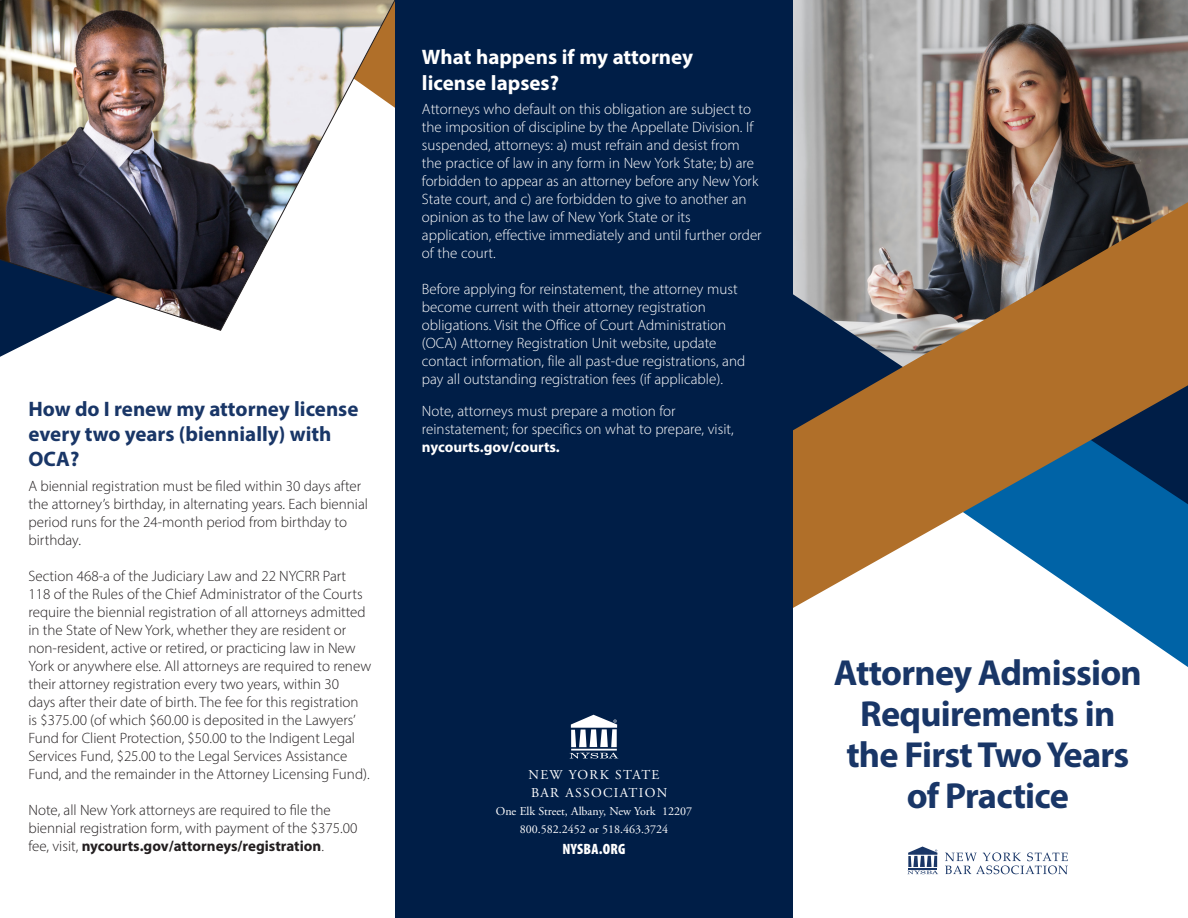
<style>
.page{position:relative;width:1188px;height:918px;background:#fff}
.page>*{position:absolute;margin:0;border:0;box-sizing:border-box;transform-origin:0 0}
.t1{font:700 36.3px/40.8px "Myriad Pro";letter-spacing:-.02em;color:#193667;text-align:center}
.t2{font:700 21px/25.2px "Myriad Pro";color:#193667}
.t3{font:700 21px/25.2px "Myriad Pro";color:#fff}
.t4{font:300 15px/18px "Myriad Pro";color:#231f20}
.t5{font:300 15px/18px "Myriad Pro";color:#fff}
.t6{font:900 condensed 15px "Myriad Pro";letter-spacing:.02em;color:#fff}
.t7{font:13.5px/18px "Adobe Garamond Pro";letter-spacing:.1em;color:#fff}
.t8{font:12px "Adobe Garamond Pro";color:#fff}
.s1{font-weight:700}
</style>
<div class="page">
<img style="left:793px;top:0;width:395px;height:202px">
<svg style="left:0;top:331px;width:51px;height:26px"></svg>
<svg style="left:945px;top:852px;width:123px;height:22px"></svg>
<svg style="left:907px;top:847px;width:31px;height:27px"></svg>
<svg style="left:1112px;top:615px;width:76px;height:52px"></svg>
<svg style="left:793px;top:202px;width:395px;height:413px"></svg>
<img style="left:0;top:0;width:395px;height:331px">
<div style="left:395px;top:0;width:398px;height:918px;background:#001e47"></div>
<svg style="left:570px;top:753px;width:48px;height:6px"></svg>
<hr style="left:571px;top:749px;width:46px;height:2px;background:#fff">
<svg style="left:571px;top:715px;width:46px;height:32px"></svg>
<p class="t2" style="left:28px;top:395px;width:332px">How do I renew my attorney license every two years (biennially) with<br>OCA?</p>
<p class="t4" style="left:28px;top:477px;width:341px">A biennial registration must be filed within 30 days after the attorney’s birthday, in alternating years. Each biennial period runs for the 24-month period from birthday to birthday.</p>
<p class="t4" style="left:28px;top:567px;width:344px">Section 468-a of the Judiciary Law and 22 NYCRR Part 118 of the Rules of the Chief Administrator of the Courts require the biennial registration of all attorneys admitted in the State of New York, whether they are resident or non-resident, active or retired, or practicing law in New York or anywhere else. All attorneys are required to renew their attorney registration every two years, within 30<br>days after their date of birth. The fee for this registration<br>is $375.00 (of which $60.00 is deposited in the Lawyers’ Fund for Client Protection, $50.00 to the Indigent Legal Services Fund, $25.00 to the Legal Services Assistance Fund, and the remainder in the Attorney Licensing Fund).</p>
<p class="t4" style="left:28px;top:801px;width:330px">Note, all New York attorneys are required to file the biennial registration form, with payment of the $375.00 fee, visit, <span class="s1">nycourts.gov/attorneys/registration</span>.</p>
<p class="t3" style="left:422px;top:44px;width:273px">What happens if my attorney license lapses?</p>
<p class="t5" style="left:422px;top:99px;width:341px">Attorneys who default on this obligation are subject to the imposition of discipline by the Appellate Division. If suspended, attorneys: a) must refrain and desist from the practice of law in any form in New York State; b) are forbidden to appear as an attorney before any New York State court, and c) are forbidden to give to another an opinion as to the law of New York State or its application, effective immediately and until further order of the court.</p>
<p class="t5" style="left:422px;top:279px;width:325px">Before applying for reinstatement, the attorney must become current with their attorney registration obligations. Visit the Office of Court Administration (OCA) Attorney Registration Unit website, update contact information, file all past-due registrations, and pay all outstanding registration fees (if applicable).</p>
<p class="t5" style="left:422px;top:402px;width:313px">Note, attorneys must prepare a motion for reinstatement; for specifics on what to prepare, visit, <span class="s1">nycourts.gov/courts.</span></p>
<p class="t7" style="left:529px;top:766px;width:140px">NEW YORK STATE<br>BAR ASSOCIATION</p>
<p class="t8" style="left:496px;top:804px;width:198px">One Elk Street, Albany, New York 12207</p>
<p class="t8" style="left:520px;top:822px;width:150px">800.582.2452 or 518.463.3724</p>
<p class="t6" style="left:562px;top:839px;width:65px">NYSBA.ORG</p>
<p class="t1" style="left:834px;top:651px;width:310px">Attorney Admission<br>Requirements in the First Two Years of Practice</p>
</div>
